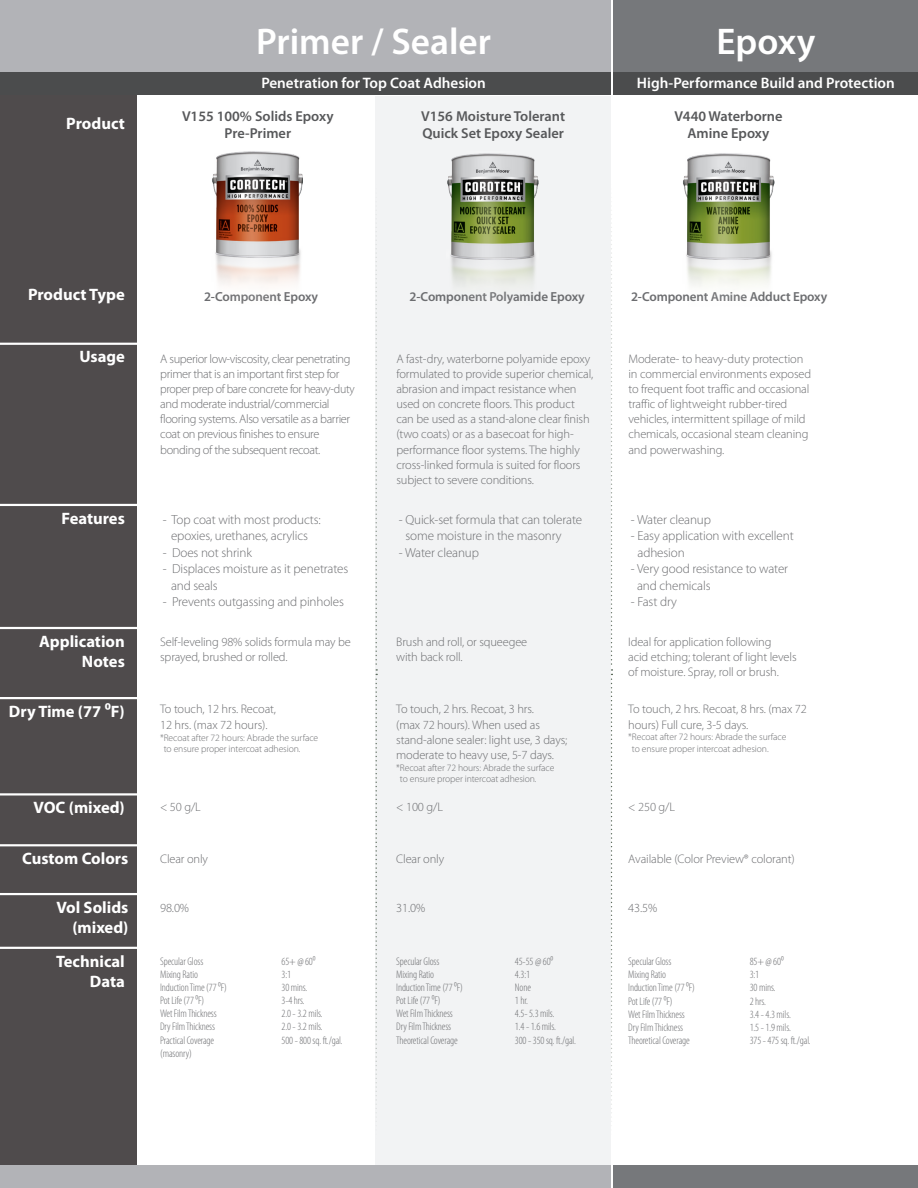
<style>
.page{position:relative;width:918px;height:1188px;background:#fff}
.page>*{position:absolute;margin:0;border:0;box-sizing:border-box;transform-origin:0 0}
.t1{font:600 37.2px "Myriad Pro";color:#fff}
.t2{font:700 16.5px/19.8px "Myriad Pro";color:#fff;text-align:right}
.t3{font:600 15.15px "Myriad Pro";color:#fff}
.t4{font:600 14.4px/17.2px "Myriad Pro";color:#57585a;text-align:center}
.Product_Text{font:300 13.05px/16.5px "Myriad Pro";letter-spacing:-.01em;color:#6c6d70}
.t5{font:600 13.05px "Myriad Pro";letter-spacing:-.01em;color:#6c6d70}
.Product_Text-2{font:300 12.45px/15.1px "Myriad Pro";letter-spacing:-.01em;color:#6c6d70}
.Product_Text-3{font:300 12.45px/15.1px "Myriad Pro";letter-spacing:-.03em;color:#6c6d70}
.t6{font:300 condensed 11.1px "Myriad Pro";letter-spacing:-.01em;color:#6c6d70}
.Product_Text-4{font:300 9.6px/11.1px "Myriad Pro";letter-spacing:-.01em;color:#6c6d70}
</style>
<div class="page">
<div style="left:0;top:0;width:137px;height:1188px;background:#4f4b4c"></div>
<hr style="left:0;top:343px;width:138px;height:2px;background:#fff">
<hr style="left:0;top:504px;width:137px;height:2px;background:#fff">
<hr style="left:0;top:627px;width:137px;height:2px;background:#fff">
<hr style="left:0;top:947px;width:137px;height:2px;background:#fff">
<hr style="left:0;top:697px;width:137px;height:2px;background:#fff">
<hr style="left:0;top:793px;width:137px;height:3px;background:#fff">
<hr style="left:0;top:844px;width:137px;height:2px;background:#fff">
<hr style="left:0;top:893px;width:137px;height:2px;background:#fff">
<div style="left:376px;top:96px;width:235px;height:1088px;background:#f2f3f4"></div>
<img style="left:212px;top:151px;width:91px;height:134px">
<img style="left:447px;top:153px;width:91px;height:133px">
<img style="left:683px;top:153px;width:91px;height:134px">
<svg style="left:376px;top:227px;width:1px;height:886px"></svg>
<svg style="left:611px;top:214px;width:2px;height:908px"></svg>
<div style="left:614px;top:0;width:304px;height:75px;background:#76787b"></div>
<div style="left:0;top:0;width:611px;height:75px;background:#b2b3b7"></div>
<div style="left:614px;top:73px;width:304px;height:22px;background:#4b4c4d"></div>
<div style="left:0;top:73px;width:611px;height:22px;background:#4b4c4d"></div>
<div style="left:614px;top:1165px;width:304px;height:23px;background:#76787b"></div>
<div style="left:0;top:1165px;width:611px;height:23px;background:#b2b3b7"></div>
<p class="t2" style="left:66px;top:113px;width:60px">Product</p>
<p class="t1" style="left:256px;top:21px;width:237px">Primer / Sealer</p>
<p class="t1" style="left:716px;top:21px;width:100px">Epoxy</p>
<p class="t3" style="left:261px;top:75px;width:226px">Penetration for Top Coat Adhesion</p>
<p class="t3" style="left:637px;top:75px;width:259px">High-Performance Build and Protection</p>
<p class="t4" style="left:182px;top:108px;width:153px">V155 100% Solids Epoxy<br>Pre-Primer</p>
<p class="t4" style="left:421px;top:108px;width:145px;text-align:left">V156 Moisture Tolerant<br>Quick Set Epoxy Sealer</p>
<p class="t4" style="left:674px;top:108px;width:110px">V440 Waterborne<br>Amine Epoxy</p>
<p class="t2" style="left:28px;top:284px;width:98px">Product Type</p>
<p class="t5" style="left:204px;top:289px;width:116px">2-Component Epoxy</p>
<p class="t5" style="left:410px;top:289px;width:177px">2-Component Polyamide Epoxy</p>
<p class="t5" style="left:631px;top:289px;width:198px">2-Component Amine Adduct Epoxy</p>
<p class="t2" style="left:79px;top:346px;width:47px">Usage</p>
<p class="Product_Text-3" style="left:160px;top:351px;width:196px">A superior low-viscosity, clear penetrating primer that is an important first step for proper prep of bare concrete for heavy-duty and moderate industrial/commercial flooring systems. Also versatile as a barrier coat on previous finishes to ensure bonding of the subsequent recoat.</p>
<p class="Product_Text-2" style="left:396px;top:351px;width:198px">A fast-dry, waterborne polyamide epoxy formulated to provide superior chemical, abrasion and impact resistance when used on concrete floors. This product can be used as a stand-alone clear finish (two coats) or as a basecoat for high&shy;performance floor systems. The highly cross-linked formula is suited for floors subject to severe conditions.</p>
<p class="Product_Text-2" style="left:628px;top:351px;width:184px">Moderate- to heavy-duty protection in commercial environments exposed to frequent foot traffic and occasional traffic of lightweight rubber-tired vehicles, intermittent spillage of mild chemicals, occasional steam cleaning and powerwashing.</p>
<p class="t2" style="left:61px;top:508px;width:65px">Features</p>
<p class="Product_Text" style="left:163px;top:511px;width:160px;text-align:center">- Top coat with most products: epoxies, urethanes, acrylics</p>
<p class="Product_Text" style="left:163px;top:544px;width:91px">- Does not shrink</p>
<p class="Product_Text" style="left:171px;top:561px;width:179px;text-indent:-8px">- Displaces moisture as it penetrates and seals</p>
<p class="Product_Text" style="left:163px;top:594px;width:183px">- Prevents outgassing and pinholes</p>
<p class="Product_Text" style="left:406px;top:511px;width:178px;text-indent:-7px">- Quick-set formula that can tolerate some moisture in the masonry</p>
<p class="Product_Text" style="left:399px;top:544px;width:82px">- Water cleanup</p>
<p class="Product_Text" style="left:631px;top:511px;width:82px">- Water cleanup</p>
<p class="Product_Text" style="left:638px;top:528px;width:158px;text-indent:-7px">- Easy application with excellent adhesion</p>
<p class="Product_Text" style="left:637px;top:561px;width:153px;text-indent:-6px">- Very good resistance to water and chemicals</p>
<p class="Product_Text" style="left:631px;top:594px;width:47px">- Fast dry</p>
<p class="t2" style="left:39px;top:631px;width:87px">Application<br>Notes</p>
<p class="Product_Text-2" style="left:160px;top:635px;width:192px">Self-leveling 98% solids formula may be sprayed, brushed or rolled.</p>
<p class="Product_Text-2" style="left:396px;top:635px;width:133px">Brush and roll, or squeegee with back roll.</p>
<p class="Product_Text-2" style="left:628px;top:635px;width:170px">Ideal for application following<br>acid etching; tolerant of light levels of moisture. Spray, roll or brush.</p>
<p class="t2" style="left:9px;top:701px;width:117px">Dry Time (77 ⁰F)</p>
<p class="Product_Text-2" style="left:160px;top:702px;width:118px">To touch, 12 hrs. Recoat,<br>12 hrs. (max 72 hours).</p>
<p class="Product_Text-4" style="left:164px;top:732px;width:156px;text-indent:-4px">*Recoat after 72 hours: Abrade the surface to ensure proper intercoat adhesion.</p>
<p class="Product_Text-2" style="left:396px;top:702px;width:173px">To touch, 2 hrs. Recoat, 3 hrs.<br>(max 72 hours). When used as stand-alone sealer: light use, 3 days; moderate to heavy use, 5-7 days.</p>
<p class="Product_Text-4" style="left:400px;top:763px;width:156px;text-indent:-4px">*Recoat after 72 hours: Abrade the surface to ensure proper intercoat adhesion.</p>
<p class="Product_Text-2" style="left:628px;top:702px;width:180px">To touch, 2 hrs. Recoat, 8 hrs. (max 72 hours) Full cure, 3-5 days.</p>
<p class="Product_Text-4" style="left:632px;top:731px;width:156px;line-height:11.6px;text-indent:-4px">*Recoat after 72 hours: Abrade the surface to ensure proper intercoat adhesion.</p>
<p class="t2" style="left:33px;top:797px;width:93px">VOC (mixed)</p>
<p class="t2" style="left:22px;top:848px;width:108px">Custom Colors</p>
<p class="t2" style="left:56px;top:897px;width:74px">Vol Solids (mixed)</p>
<p class="Product_Text-2" style="left:160px;top:800px;width:42px">&lt; 50 g/L</p>
<p class="Product_Text-2" style="left:396px;top:800px;width:48px">&lt; 100 g/L</p>
<p class="Product_Text-2" style="left:628px;top:800px;width:48px">&lt; 250 g/L</p>
<p class="Product_Text-2" style="left:160px;top:852px;width:50px">Clear only</p>
<p class="Product_Text-2" style="left:396px;top:852px;width:50px">Clear only</p>
<p class="Product_Text-2" style="left:628px;top:852px;width:168px">Available (Color Preview® colorant)</p>
<p class="Product_Text-2" style="left:160px;top:900px;width:31px">98.0%</p>
<p class="Product_Text-2" style="left:396px;top:900px;width:31px">31.0%</p>
<p class="Product_Text-2" style="left:628px;top:900px;width:31px">43.5%</p>
<p class="t2" style="left:56px;top:951px;width:70px">Technical<br>Data</p>
<p class="t6" style="left:160px;top:955px;width:45px">Specular Gloss</p>
<p class="t6" style="left:282px;top:955px;width:36px">65+ @ 60⁰</p>
<p class="t6" style="left:160px;top:968px;width:39px">Mixing Ratio</p>
<p class="t6" style="left:282px;top:968px;width:11px">3:1</p>
<p class="t6" style="left:160px;top:982px;width:68px">Induction Time (77 ⁰F)</p>
<p class="t6" style="left:282px;top:982px;width:27px">30 mins.</p>
<p class="t6" style="left:160px;top:995px;width:46px">Pot Life (77 ⁰F)</p>
<p class="t6" style="left:282px;top:995px;width:25px">3-4 hrs.</p>
<p class="t6" style="left:160px;top:1008px;width:58px">Wet Film Thickness</p>
<p class="t6" style="left:282px;top:1008px;width:43px">2.0 - 3.2 mils.</p>
<p class="t6" style="left:160px;top:1021px;width:56px">Dry Film Thickness</p>
<p class="t6" style="left:282px;top:1021px;width:43px">2.0 - 3.2 mils.</p>
<p class="t6" style="left:160px;top:1034px;width:56px">Practical Coverage</p>
<p class="t6" style="left:282px;top:1034px;width:63px">500 - 800 sq. ft./gal.</p>
<p class="t6" style="left:160px;top:1047px;width:33px">(masonry)</p>
<p class="t6" style="left:396px;top:955px;width:45px">Specular Gloss</p>
<p class="t6" style="left:515px;top:955px;width:40px">45-55 @ 60⁰</p>
<p class="t6" style="left:396px;top:968px;width:39px">Mixing Ratio</p>
<p class="t6" style="left:515px;top:968px;width:17px">4.3:1</p>
<p class="t6" style="left:396px;top:982px;width:68px">Induction Time (77 ⁰F)</p>
<p class="t6" style="left:515px;top:982px;width:18px">None</p>
<p class="t6" style="left:396px;top:995px;width:46px">Pot Life (77 ⁰F)</p>
<p class="t6" style="left:515px;top:995px;width:14px">1 hr.</p>
<p class="t6" style="left:396px;top:1008px;width:58px">Wet Film Thickness</p>
<p class="t6" style="left:515px;top:1008px;width:41px">4.5- 5.3 mils.</p>
<p class="t6" style="left:396px;top:1021px;width:56px">Dry Film Thickness</p>
<p class="t6" style="left:515px;top:1021px;width:43px">1.4 - 1.6 mils.</p>
<p class="t6" style="left:396px;top:1034px;width:63px">Theoretical Coverage</p>
<p class="t6" style="left:515px;top:1034px;width:63px">300 - 350 sq. ft./gal.</p>
<p class="t6" style="left:628px;top:955px;width:45px">Specular Gloss</p>
<p class="t6" style="left:750px;top:955px;width:36px">85+ @ 60⁰</p>
<p class="t6" style="left:628px;top:969px;width:39px">Mixing Ratio</p>
<p class="t6" style="left:750px;top:969px;width:11px">3:1</p>
<p class="t6" style="left:628px;top:982px;width:68px">Induction Time (77 ⁰F)</p>
<p class="t6" style="left:750px;top:982px;width:27px">30 mins.</p>
<p class="t6" style="left:628px;top:995px;width:46px">Pot Life (77 ⁰F)</p>
<p class="t6" style="left:750px;top:995px;width:18px">2 hrs.</p>
<p class="t6" style="left:628px;top:1008px;width:58px">Wet Film Thickness</p>
<p class="t6" style="left:750px;top:1008px;width:43px">3.4 - 4.3 mils.</p>
<p class="t6" style="left:628px;top:1022px;width:56px">Dry Film Thickness</p>
<p class="t6" style="left:750px;top:1022px;width:43px">1.5 - 1.9 mils.</p>
<p class="t6" style="left:628px;top:1035px;width:63px">Theoretical Coverage</p>
<p class="t6" style="left:750px;top:1035px;width:63px">375 - 475 sq. ft./gal.</p>
</div>
